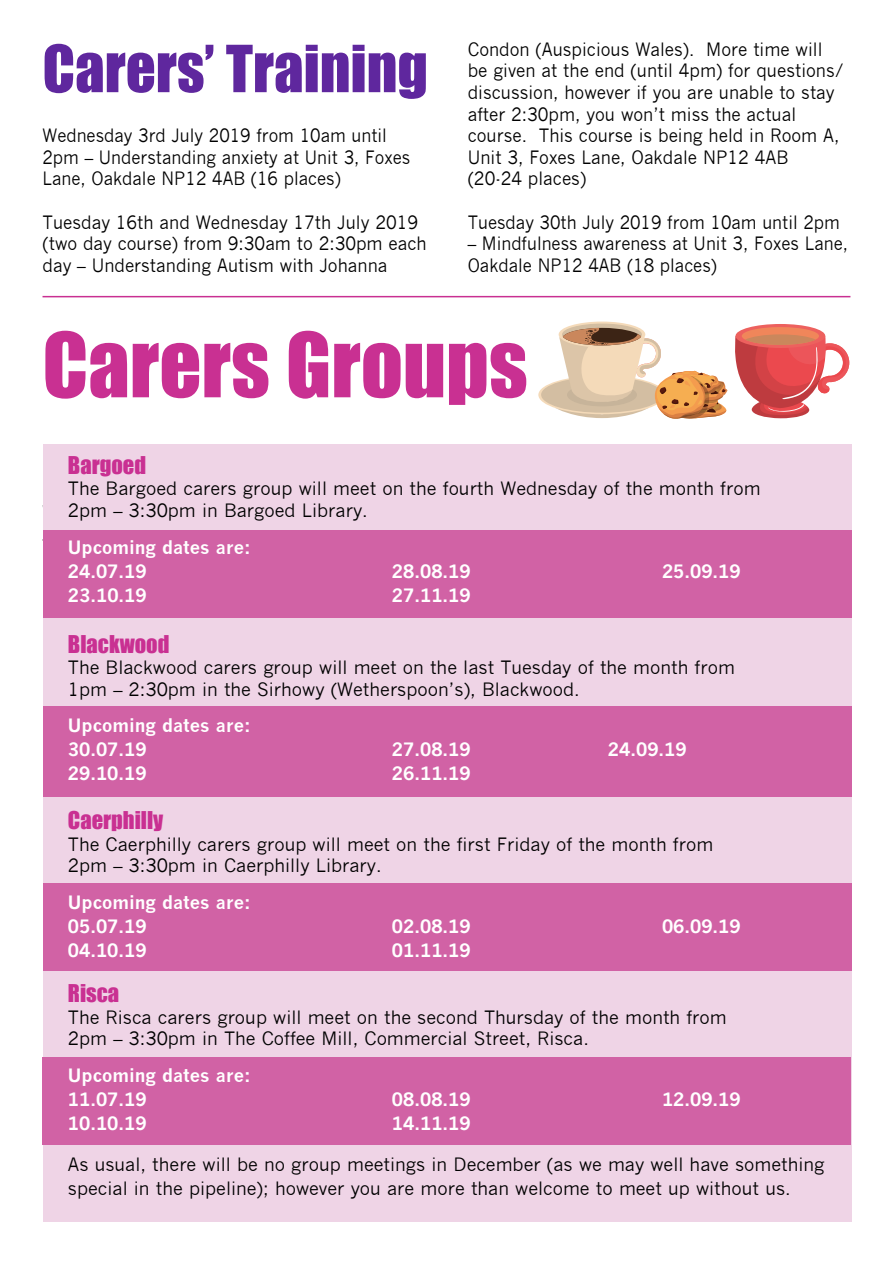
<style>
.page{position:relative;width:893px;height:1263px;background:#fff}
.page>*{position:absolute;margin:0;border:0;box-sizing:border-box;transform-origin:0 0}
.t1{font:82.5px "Impact";color:#c93092}
.t2{font:60px "Impact";color:#5f279e}
.t3{font:22.5px "Impact";color:#c93092}
.t4{font:18px/21.6px "News Gothic";color:#000}
.t5{font:18px/21.6px "News Gothic";color:#000;scale:.95 1}
.t6{font:18px/21.6px "News Gothic";color:#000;scale:.93 1}
.t7{font:700 18px/24px "News Gothic";color:#fff}
</style>
<div class="page">
<hr style="left:43px;top:296px;width:807px;height:1px;background:#c93092">
<div style="left:541px;top:377px;width:122px;height:36px;background:#d3bea2;border-radius:50%"></div>
<svg style="left:559px;top:322px;width:86px;height:25px"></svg>
<div style="left:562px;top:324px;width:80px;height:21px;background:#d3bea2;border-radius:50%"></div>
<div style="left:735px;top:324px;width:90px;height:24px;background:#ed615e;border-radius:50%"></div>
<div style="left:742px;top:327px;width:77px;height:18px;background:#f0865a;border-radius:50%"></div>
<svg style="left:555px;top:328px;width:294px;height:91px"></svg>
<div style="left:43px;top:444px;width:809px;height:777px;background:#efd4e6"></div>
<div style="left:43px;top:530px;width:809px;height:88px;background:#d162a5"></div>
<div style="left:44px;top:706px;width:808px;height:91px;background:#d162a5"></div>
<div style="left:44px;top:883px;width:808px;height:88px;background:#d162a5"></div>
<div style="left:43px;top:1058px;width:808px;height:87px;background:#d162a5"></div>
<h2 class="t2" style="left:43px;top:22px;width:387px">Carers’ Training</h2>
<p class="t6" style="left:43px;top:125px;width:397px">Wednesday 3rd July 2019 from 10am until<br>2pm – Understanding anxiety at Unit 3, Foxes<br>Lane, Oakdale NP12 4AB (16 places)</p>
<p class="t5" style="left:43px;top:211px;width:406px">Tuesday 16th and Wednesday 17th July 2019 (two day course) from 9:30am to 2:30pm each day – Understanding Autism with Johanna</p>
<p class="t5" style="left:468px;top:39px;width:397px">Condon (Auspicious Wales). More time will be given at the end (until 4pm) for questions/ discussion, however if you are unable to stay after 2:30pm, you won’t miss the actual course. This course is being held in Room A, Unit 3, Foxes Lane, Oakdale NP12 4AB (20-24 places)</p>
<p class="t6" style="left:468px;top:211px;width:402px">Tuesday 30th July 2019 from 10am until 2pm</p>
<p class="t6" style="left:468px;top:233px;width:411px">– Mindfulness awareness at Unit 3, Foxes Lane,<br>Oakdale NP12 4AB (18 places)</p>
<h1 class="t1" style="left:43px;top:301px;width:487px">Carers Groups</h1>
<p class="t3" style="left:68px;top:447px;width:80px">Bargoed</p>
<p class="t4" style="left:68px;top:478px;width:694px">The Bargoed carers group will meet on the fourth Wednesday of the month from<br>2pm – 3:30pm in Bargoed Library.</p>
<p class="t7" style="left:68px;top:535px;width:184px">Upcoming dates are:<br>24.07.19</p>
<p class="t6" style="left:43px;top:476px;width:849px">Here are the d tails of the groups we currently run. This is your chance o speak to us and others</p>
<p class="t7" style="left:392px;top:559px;width:80px">28.08.19</p>
<p class="t7" style="left:662px;top:559px;width:80px">25.09.19</p>
<p class="t7" style="left:68px;top:583px;width:80px">23.10.19</p>
<p class="t7" style="left:392px;top:583px;width:80px">27.11.19</p>
<p class="t3" style="left:68px;top:626px;width:103px">Blackwood</p>
<p class="t4" style="left:68px;top:657px;width:668px">The Blackwood carers group will meet on the last Tuesday of the month from<br>1pm – 2:30pm in the Sirhowy (Wetherspoon’s), Blackwood.</p>
<p class="t7" style="left:68px;top:713px;width:184px">Upcoming dates are:<br>30.07.19</p>
<p class="t7" style="left:392px;top:737px;width:80px">27.08.19</p>
<p class="t7" style="left:608px;top:737px;width:80px">24.09.19</p>
<p class="t7" style="left:68px;top:761px;width:80px">29.10.19</p>
<p class="t7" style="left:392px;top:761px;width:80px">26.11.19</p>
<p class="t3" style="left:68px;top:803px;width:97px">Caerphilly</p>
<p class="t4" style="left:68px;top:833px;width:647px">The Caerphilly carers group will meet on the first Friday of the month from<br>2pm – 3:30pm in Caerphilly Library.</p>
<p class="t7" style="left:68px;top:890px;width:184px">Upcoming dates are:<br>05.07.19</p>
<p class="t7" style="left:392px;top:914px;width:80px">02.08.19</p>
<p class="t7" style="left:662px;top:914px;width:80px">06.09.19</p>
<p class="t7" style="left:68px;top:938px;width:80px">04.10.19</p>
<p class="t7" style="left:392px;top:938px;width:80px">01.11.19</p>
<p class="t3" style="left:68px;top:975px;width:53px">Risca</p>
<p class="t4" style="left:68px;top:1006px;width:660px">The Risca carers group will meet on the second Thursday of the month from<br>2pm – 3:30pm in The Coffee Mill, Commercial Street, Risca.</p>
<p class="t7" style="left:68px;top:1063px;width:184px">Upcoming dates are:<br>11.07.19</p>
<p class="t7" style="left:392px;top:1087px;width:80px">08.08.19</p>
<p class="t7" style="left:662px;top:1087px;width:80px">12.09.19</p>
<p class="t7" style="left:68px;top:1111px;width:80px">10.10.19</p>
<p class="t7" style="left:392px;top:1111px;width:80px">14.11.19</p>
<p class="t4" style="left:68px;top:1152px;width:758px;line-height:24px">As usual, there will be no group meetings in December (as we may well have something special in the pipeline); however you are more than welcome to meet up without us.</p>
</div>
